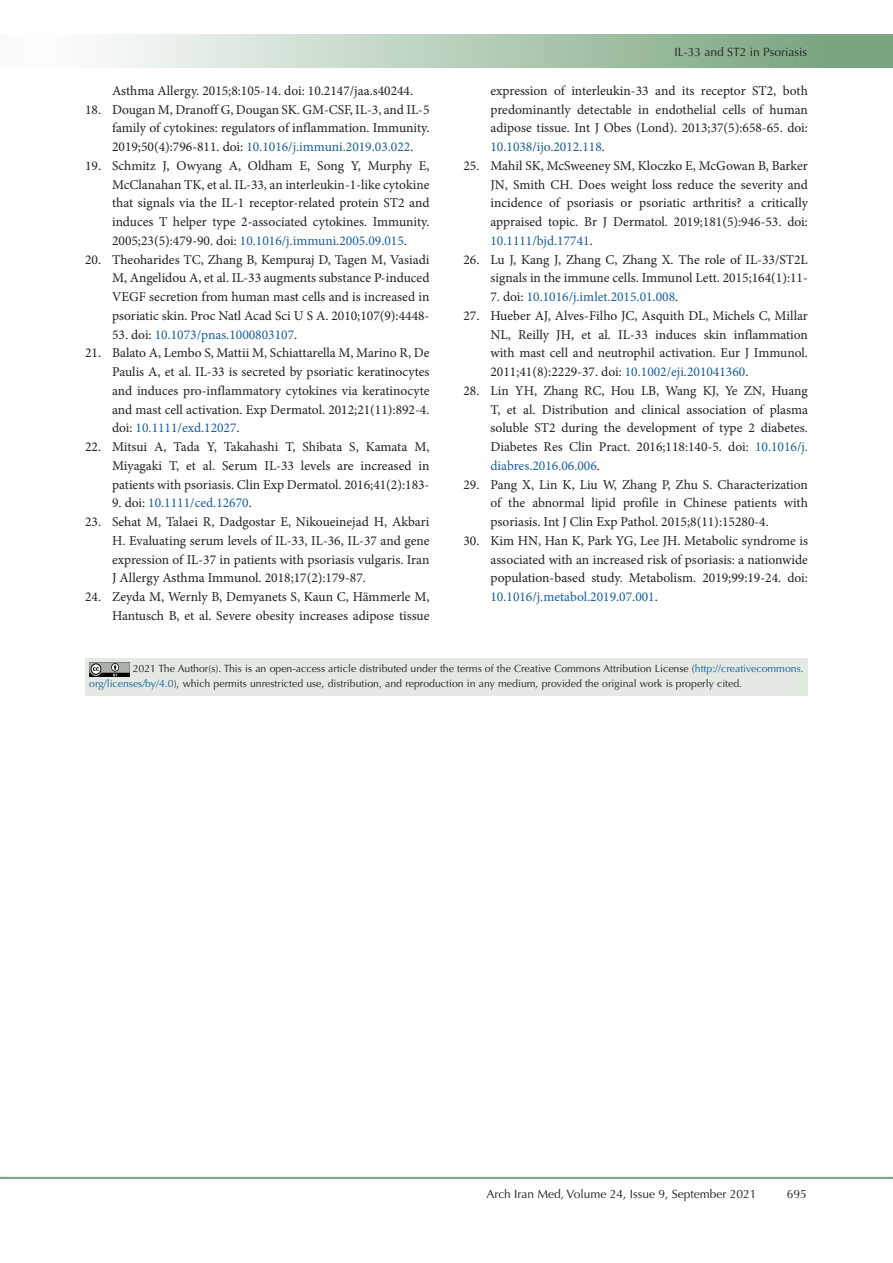
<style>
.page{position:relative;width:893px;height:1263px;background:#fff}
.page>*{position:absolute;margin:0;border:0;box-sizing:border-box;transform-origin:0 0}
.t1{font:13.5px/18.8px "Minion Pro";color:#231f20;text-align:justify}
.t2{font:13.5px "Minion Pro";color:#175d9e}
.t3{font:12px "Optima LT Std";color:#231f20}
.t4{font:10.5px/15px "Optima LT Std";color:#231f20}
.s1{color:#175d9e}
.s2{color:#231f20}
</style>
<div class="page">
<div style="left:0;top:1177px;width:893px;height:2px;background:#0099e5;border:1px solid #7aa581"></div>
<div style="left:0;top:35px;width:892px;height:33px;background:linear-gradient(to right,#fff,#719f79)"></div>
<div style="left:85px;top:658px;width:723px;height:38px;background:#e3eae2"></div>
<img style="left:89px;top:662px;width:40px;height:14px">
<p class="t1" style="left:112px;top:81px;width:303px">Asthma Allergy. 2015;8:105-14. doi: 10.2147/jaa.s40244.</p>
<p class="t1" style="left:112px;top:100px;width:319px;text-indent:-27px">18. Dougan M, Dranoff G, Dougan SK. GM-CSF, IL-3, and IL-5 family of cytokines: regulators of inflammation. Immunity.<br>2019;50(4):796-811. doi: <span class="s1">10.1016/j.immuni.2019.03.022</span>.</p>
<p class="t1" style="left:112px;top:156px;width:319px;text-indent:-27px">19. Schmitz J, Owyang A, Oldham E, Song Y, Murphy E, McClanahan TK, et al. IL-33, an interleukin-1-like cytokine that signals via the IL-1 receptor-related protein ST2 and induces T helper type 2-associated cytokines. Immunity.<br>2005;23(5):479-90. doi: <span class="s1">10.1016/j.immuni.2005.09.015</span>.</p>
<p class="t1" style="left:112px;top:250px;width:319px;text-indent:-27px">20. Theoharides TC, Zhang B, Kempuraj D, Tagen M, Vasiadi M, Angelidou A, et al. IL-33 augments substance P-induced VEGF secretion from human mast cells and is increased in psoriatic skin. Proc Natl Acad Sci U S A. 2010;107(9):4448-</p>
<p class="t2" style="left:112px;top:325px;width:187px"><span class="s2">53. doi:</span> 10.1073/pnas.1000803107<span class="s2">.</span></p>
<p class="t1" style="left:112px;top:344px;width:319px;text-indent:-27px">21. Balato A, Lembo S, Mattii M, Schiattarella M, Marino R, De Paulis A, et al. IL-33 is secreted by psoriatic keratinocytes and induces pro-inflammatory cytokines via keratinocyte and mast cell activation. Exp Dermatol. 2012;21(11):892-4. doi: <span class="s1">10.1111/exd.12027</span>.</p>
<p class="t1" style="left:112px;top:437px;width:319px;text-indent:-27px">22. Mitsui A, Tada Y, Takahashi T, Shibata S, Kamata M, Miyagaki T, et al. Serum IL-33 levels are increased in patients with psoriasis. Clin Exp Dermatol. 2016;41(2):183-</p>
<p class="t2" style="left:112px;top:494px;width:141px"><span class="s2">9. doi:</span> 10.1111/ced.12670<span class="s2">.</span></p>
<p class="t1" style="left:112px;top:512px;width:319px;text-indent:-27px">23. Sehat M, Talaei R, Dadgostar E, Nikoueinejad H, Akbari H. Evaluating serum levels of IL-33, IL-36, IL-37 and gene expression of IL-37 in patients with psoriasis vulgaris. Iran J Allergy Asthma Immunol. 2018;17(2):179-87.</p>
<p class="t1" style="left:85px;top:587px;width:346px;text-align:right">24. Zeyda M, Wernly B, Demyanets S, Kaun C, Hämmerle M,<br>Hantusch B, et al. Severe obesity increases adipose tissue</p>
<p class="t3" style="left:674px;top:45px;width:134px">IL-33 and ST2 in Psoriasis</p>
<p class="t1" style="left:490px;top:81px;width:319px">expression of interleukin-33 and its receptor ST2, both predominantly detectable in endothelial cells of human adipose tissue. Int J Obes (Lond). 2013;37(5):658-65. doi:<br><span class="s1">10.1038/ijo.2012.118</span>.</p>
<p class="t1" style="left:490px;top:156px;width:319px;text-indent:-27px">25. Mahil SK, McSweeney SM, Kloczko E, McGowan B, Barker JN, Smith CH. Does weight loss reduce the severity and incidence of psoriasis or psoriatic arthritis? a critically appraised topic. Br J Dermatol. 2019;181(5):946-53. doi:<br><span class="s1">10.1111/bjd.17741</span>.</p>
<p class="t1" style="left:463px;top:250px;width:346px;text-align:right">26. Lu J, Kang J, Zhang C, Zhang X. The role of IL-33/ST2L signals in the immune cells. Immunol Lett. 2015;164(1):11-</p>
<p class="t2" style="left:490px;top:288px;width:189px"><span class="s2">7. doi:</span> 10.1016/j.imlet.2015.01.008<span class="s2">.</span></p>
<p class="t1" style="left:490px;top:306px;width:319px;text-indent:-27px">27. Hueber AJ, Alves-Filho JC, Asquith DL, Michels C, Millar NL, Reilly JH, et al. IL-33 induces skin inflammation with mast cell and neutrophil activation. Eur J Immunol.<br>2011;41(8):2229-37. doi: <span class="s1">10.1002/eji.201041360</span>.</p>
<p class="t1" style="left:490px;top:381px;width:319px;text-indent:-27px">28. Lin YH, Zhang RC, Hou LB, Wang KJ, Ye ZN, Huang T, et al. Distribution and clinical association of plasma soluble ST2 during the development of type 2 diabetes.<br>Diabetes Res Clin Pract. 2016;118:140-5. doi: <span class="s1">10.1016/j. diabres.2016.06.006</span>.</p>
<p class="t1" style="left:490px;top:475px;width:319px;text-indent:-27px">29. Pang X, Lin K, Liu W, Zhang P, Zhu S. Characterization of the abnormal lipid profile in Chinese patients with psoriasis. Int J Clin Exp Pathol. 2015;8(11):15280-4.</p>
<p class="t1" style="left:490px;top:531px;width:319px;text-indent:-27px">30. Kim HN, Han K, Park YG, Lee JH. Metabolic syndrome is associated with an increased risk of psoriasis: a nationwide population-based study. Metabolism. 2019;99:19-24. doi:<br><span class="s1">10.1016/j.metabol.2019.07.001</span>.</p>
<p class="t4" style="left:89px;top:661px;width:716px;text-indent:43px">2021 The Author(s). This is an open-access article distributed under the terms of the Creative Commons Attribution License (<span class="s1">http://creativecommons. org/licenses/by/4.0</span>), which permits unrestricted use, distribution, and reproduction in any medium, provided the original work is properly cited.</p>
<p class="t3" style="left:487px;top:1187px;width:271px">Arch Iran Med, Volume 24, Issue 9, September 2021</p>
<p class="t3" style="left:787px;top:1187px;width:22px">695</p>
</div>
